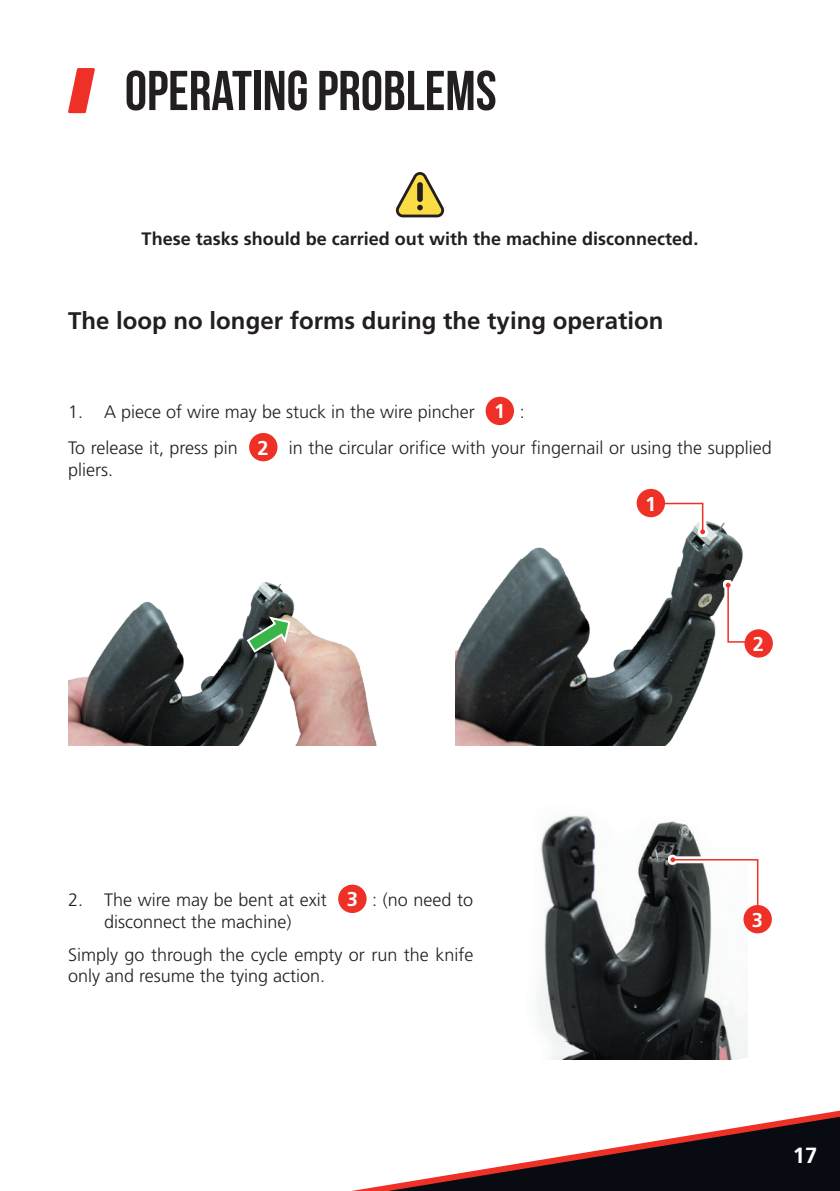
<style>
.page{position:relative;width:840px;height:1191px;background:#fff}
.page>*{position:absolute;margin:0;border:0;box-sizing:border-box;transform-origin:0 0}
.Titre_pages_sommaire{font:700 56px "Bebas Neue";color:#231f20}
.sous_titres{font:700 24px "Frutiger Pro";color:#231f20}
.t1{font:700 22px "Frutiger Pro";color:#fff}
.t2{font:700 20px "Frutiger Pro";color:#fff}
.Titre1{font:300 18px/21.6px "Frutiger Pro";color:#231f20}
.Titre1-2{font:700 18px "Frutiger Pro";color:#231f20}
</style>
<div class="page">
<svg style="left:352px;top:1110px;width:487px;height:81px"></svg>
<svg style="left:68px;top:68px;width:27px;height:45px"></svg>
<div style="left:338px;top:884px;width:28px;height:29px;background:#ef3026;border-radius:50%"></div>
<img style="left:538px;top:815px;width:208px;height:244px">
<svg style="left:395px;top:172px;width:49px;height:45px"></svg>
<div style="left:417px;top:182px;width:5px;height:20px;background:#231f20;border-radius:3px"></div>
<img style="left:455px;top:515px;width:292px;height:230px">
<div style="left:644px;top:494px;width:63px;height:43px;background:#fff"></div>
<svg style="left:649px;top:496px;width:55px;height:38px"></svg>
<div style="left:636px;top:489px;width:28px;height:28px;background:#ef3026;border-radius:50%"></div>
<div style="left:722px;top:580px;width:39px;height:71px;background:#fff"></div>
<svg style="left:725px;top:583px;width:19px;height:60px"></svg>
<div style="left:744px;top:629px;width:28px;height:28px;background:#ef3026;border-radius:50%"></div>
<div style="left:485px;top:397px;width:28px;height:28px;background:#ef3026;border-radius:50%"></div>
<div style="left:249px;top:433px;width:28px;height:28px;background:#ef3026;border-radius:50%"></div>
<img style="left:68px;top:582px;width:309px;height:163px">
<svg style="left:245px;top:615px;width:46px;height:39px"></svg>
<svg style="left:667px;top:854px;width:99px;height:68px"></svg>
<svg style="left:670px;top:857px;width:94px;height:62px"></svg>
<div style="left:743px;top:905px;width:28px;height:28px;background:#ef3026;border-radius:50%"></div>
<p class="Titre_pages_sommaire" style="left:125px;top:60px;width:373px">OPERATING PROBLEMS</p>
<p class="Titre1-2" style="left:141px;top:228px;width:558px">These tasks should be carried out with the machine disconnected.</p>
<p class="sous_titres" style="left:68px;top:306px;width:596px">The loop no longer forms during the tying operation</p>
<p class="Titre1" style="left:68px;top:401px;width:408px">1. A piece of wire may be stuck in the wire pincher</p>
<p class="t2" style="left:494px;top:400px;width:13px">1</p>
<p class="Titre1" style="left:519px;top:401px;width:7px">:</p>
<p class="Titre1" style="left:68px;top:437px;width:171px">To release it, press pin</p>
<p class="t2" style="left:257px;top:436px;width:13px">2</p>
<p class="Titre1" style="left:288px;top:437px;width:484px">in the circular orifice with your fingernail or using the supplied</p>
<p class="Titre1" style="left:68px;top:459px;width:47px">pliers.</p>
<p class="t2" style="left:644px;top:492px;width:13px">1</p>
<p class="t2" style="left:752px;top:632px;width:13px">2</p>
<p class="Titre1" style="left:68px;top:889px;width:260px">2. The wire may be bent at exit</p>
<p class="t2" style="left:346px;top:887px;width:13px">3</p>
<p class="Titre1" style="left:372px;top:889px;width:102px">: (no need to</p>
<p class="Titre1" style="left:104px;top:910px;width:189px">disconnect the machine)</p>
<p class="Titre1" style="left:68px;top:943px;width:406px">Simply go through the cycle empty or run the knife only and resume the tying action.</p>
<p class="t2" style="left:751px;top:908px;width:13px">3</p>
<p class="t1" style="left:792px;top:1142px;width:26px">17</p>
</div>
